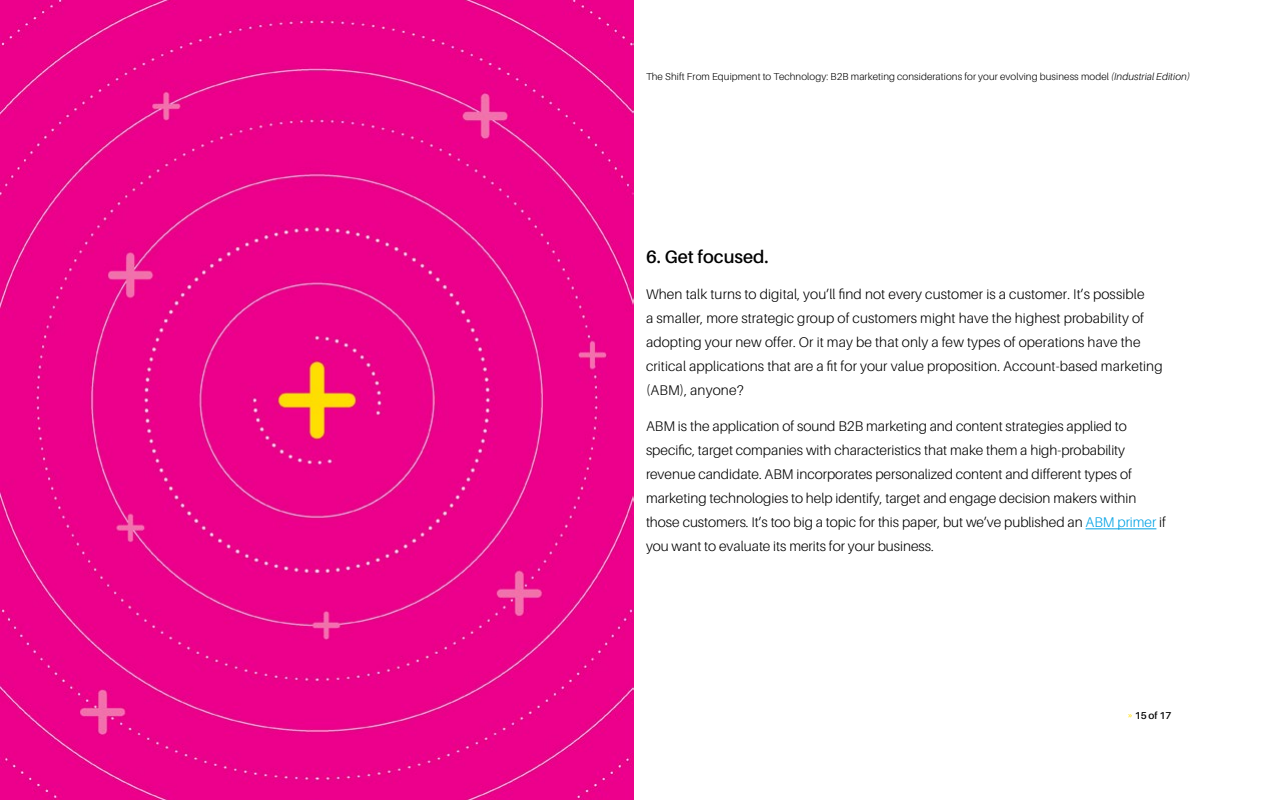
<style>
.page{position:relative;width:1280px;height:800px;background:#fff}
.page>*{position:absolute;margin:0;border:0;box-sizing:border-box;transform-origin:0 0}
.t1{font:600 18px "Aileron";color:#000}
.t2{font:300 14px/24px "Aileron";color:#000}
.t3{font:300 10px "Aileron";letter-spacing:.01em;color:#000}
.t4{font:600 10px "Aileron";color:#000}
.s1{font-style:italic}
.s2{color:#00a1e4}
.s3{font-size:9px;color:#fd0}
</style>
<div class="page">
<img style="left:1px;top:0;width:632px;height:800px">
<hr style="left:1086px;top:528px;width:70px;height:1px;background:#00a1e4">
<p class="t3" style="left:646px;top:71px;width:545px">The Shift From Equipment to Technology: B2B marketing considerations for your evolving business model <span class="s1">(Industrial Edition)</span></p>
<p class="t1" style="left:646px;top:247px;width:124px">6. Get focused.</p>
<p class="t2" style="left:646px;top:283px;width:518px">When talk turns to digital, you’ll find not every customer is a customer. It’s possible<br>a smaller, more strategic group of customers might have the highest probability of adopting your new offer. Or it may be that only a few types of operations have the critical applications that are a fit for your value proposition. Account-based marketing (ABM), anyone?</p>
<p class="t2" style="left:646px;top:415px;width:521px">ABM is the application of sound B2B marketing and content strategies applied to specific, target companies with characteristics that make them a high-probability revenue candidate. ABM incorporates personalized content and different types of marketing technologies to help identify, target and engage decision makers within those customers. It’s too big a topic for this paper, but we’ve published an <span class="s2">ABM primer</span> if you want to evaluate its merits for your business.</p>
<p class="t4" style="left:1128px;top:710px;width:45px"><span class="s3">»</span> 15 of 17</p>
</div>
